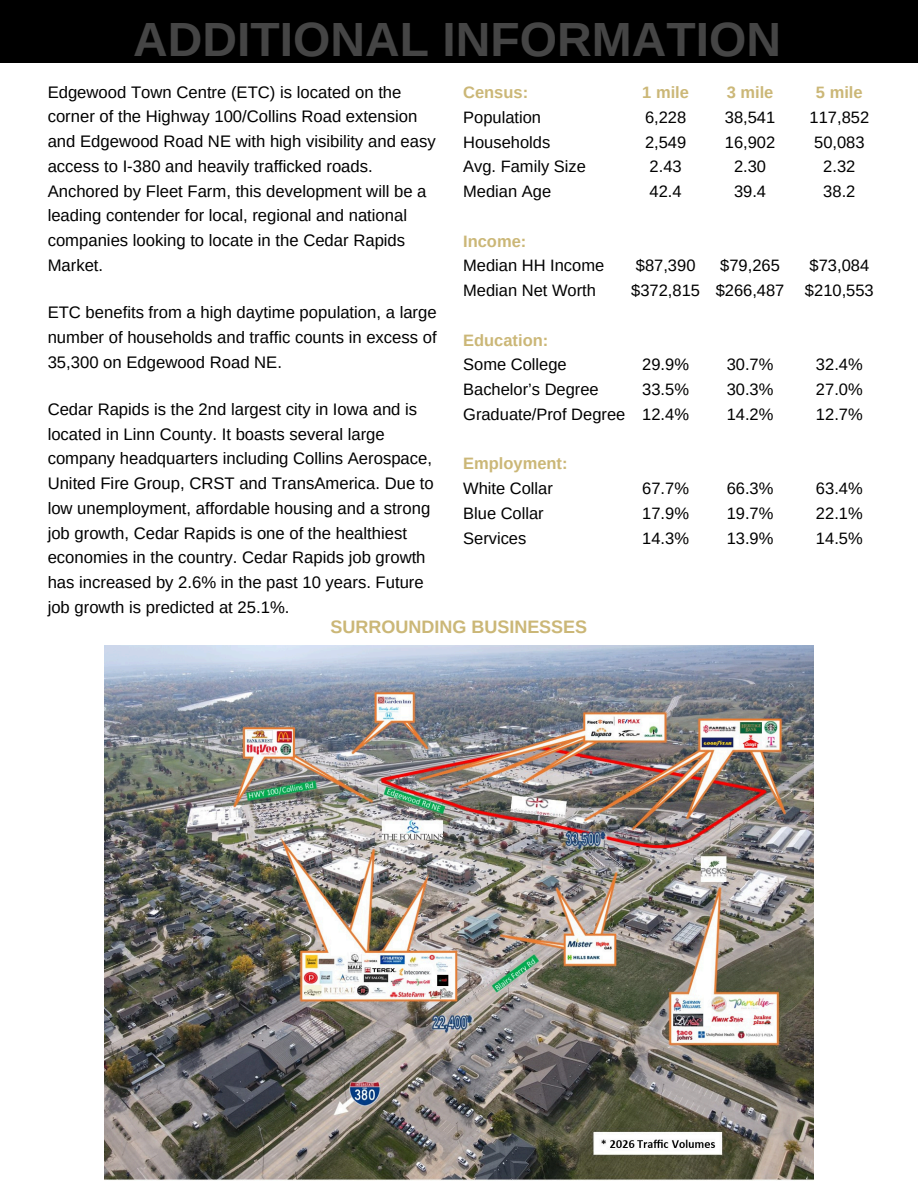
<style>
.page{position:relative;width:918px;height:1188px;background:#fff}
.page>*{position:absolute;margin:0;border:0;box-sizing:border-box;transform-origin:0 0}
.t1{font:700 48px "Arimo";color:#454545}
.t2{font:700 18px "Arimo";color:#cbb777}
.t3{font:16.65px/24.8px "Arimo";color:#000}
.t4{font:16.5px "Arimo";color:#000}
.t5{font:700 16.5px "Arimo";color:#cbb777}
</style>
<div class="page">
<div style="left:0;top:0;width:918px;height:62px;background:#000"></div>
<img style="left:105px;top:646px;width:709px;height:534px">
<h2 class="t1" style="left:133px;top:12px;width:649px">ADDITIONAL INFORMATION</h2>
<p class="t3" style="left:48px;top:80px;width:390px">Edgewood Town Centre (ETC) is located on the corner of the Highway 100/Collins Road extension and Edgewood Road NE with high visibility and easy access to I-380 and heavily trafficked roads.<br>Anchored by Fleet Farm, this development will be a leading contender for local, regional and national companies looking to locate in the Cedar Rapids Market.</p>
<p class="t3" style="left:48px;top:300px;width:391px;text-align:justify">ETC benefits from a high daytime population, a large number of households and traffic counts in excess of 35,300 on Edgewood Road NE.</p>
<p class="t3" style="left:48px;top:397px;width:388px">Cedar Rapids is the 2nd largest city in Iowa and is located in Linn County. It boasts several large company headquarters including Collins Aerospace, United Fire Group, CRST and TransAmerica. Due to low unemployment, affordable housing and a strong job growth, Cedar Rapids is one of the healthiest economies in the country. Cedar Rapids job growth has increased by 2.6% in the past 10 years. Future job growth is predicted at 25.1%.</p>
<p class="t5" style="left:642px;top:83px;width:48px">1 mile</p>
<p class="t4" style="left:645px;top:108px;width:43px">6,228</p>
<p class="t4" style="left:645px;top:133px;width:43px">2,549</p>
<p class="t4" style="left:650px;top:157px;width:34px">2.43</p>
<p class="t4" style="left:650px;top:182px;width:34px">42.4</p>
<p class="t5" style="left:463px;top:83px;width:67px">Census:</p>
<p class="t4" style="left:463px;top:108px;width:79px">Population</p>
<p class="t4" style="left:463px;top:133px;width:89px">Households</p>
<p class="t4" style="left:463px;top:157px;width:124px">Avg. Family Size</p>
<p class="t4" style="left:463px;top:182px;width:89px">Median Age</p>
<p class="t5" style="left:463px;top:232px;width:65px">Income:</p>
<p class="t4" style="left:463px;top:256px;width:143px">Median HH Income</p>
<p class="t4" style="left:463px;top:281px;width:134px">Median Net Worth</p>
<p class="t5" style="left:463px;top:331px;width:87px">Education:</p>
<p class="t4" style="left:463px;top:355px;width:105px">Some College</p>
<p class="t4" style="left:463px;top:380px;width:137px">Bachelor’s Degree</p>
<p class="t4" style="left:463px;top:405px;width:164px">Graduate/Prof Degree</p>
<p class="t5" style="left:463px;top:454px;width:106px">Employment:</p>
<p class="t4" style="left:463px;top:479px;width:91px">White Collar</p>
<p class="t4" style="left:463px;top:504px;width:82px">Blue Collar</p>
<p class="t4" style="left:463px;top:529px;width:65px">Services</p>
<p class="t4" style="left:636px;top:256px;width:61px">$87,390</p>
<p class="t4" style="left:631px;top:281px;width:70px">$372,815</p>
<p class="t4" style="left:642px;top:355px;width:48px">29.9%</p>
<p class="t4" style="left:642px;top:380px;width:48px">33.5%</p>
<p class="t4" style="left:642px;top:405px;width:48px">12.4%</p>
<p class="t4" style="left:642px;top:479px;width:48px">67.7%</p>
<p class="t4" style="left:642px;top:504px;width:48px">17.9%</p>
<p class="t4" style="left:642px;top:529px;width:48px">14.3%</p>
<p class="t2" style="left:330px;top:617px;width:258px">SURROUNDING BUSINESSES</p>
<p class="t5" style="left:727px;top:83px;width:48px">3 mile</p>
<p class="t4" style="left:725px;top:108px;width:52px">38,541</p>
<p class="t4" style="left:725px;top:133px;width:52px">16,902</p>
<p class="t4" style="left:734px;top:157px;width:34px">2.30</p>
<p class="t4" style="left:734px;top:182px;width:34px">39.4</p>
<p class="t4" style="left:720px;top:256px;width:61px">$79,265</p>
<p class="t4" style="left:716px;top:281px;width:70px">$266,487</p>
<p class="t4" style="left:727px;top:355px;width:48px">30.7%</p>
<p class="t4" style="left:727px;top:380px;width:48px">30.3%</p>
<p class="t4" style="left:727px;top:405px;width:48px">14.2%</p>
<p class="t4" style="left:727px;top:479px;width:48px">66.3%</p>
<p class="t4" style="left:727px;top:504px;width:48px">19.7%</p>
<p class="t4" style="left:727px;top:529px;width:48px">13.9%</p>
<p class="t5" style="left:816px;top:83px;width:48px">5 mile</p>
<p class="t4" style="left:810px;top:108px;width:61px">117,852</p>
<p class="t4" style="left:814px;top:133px;width:52px">50,083</p>
<p class="t4" style="left:823px;top:157px;width:34px">2.32</p>
<p class="t4" style="left:823px;top:182px;width:34px">38.2</p>
<p class="t4" style="left:810px;top:256px;width:61px">$73,084</p>
<p class="t4" style="left:805px;top:281px;width:70px">$210,553</p>
<p class="t4" style="left:816px;top:355px;width:48px">32.4%</p>
<p class="t4" style="left:816px;top:380px;width:48px">27.0%</p>
<p class="t4" style="left:816px;top:405px;width:48px">12.7%</p>
<p class="t4" style="left:816px;top:479px;width:48px">63.4%</p>
<p class="t4" style="left:816px;top:504px;width:48px">22.1%</p>
<p class="t4" style="left:816px;top:529px;width:48px">14.5%</p>
</div>
